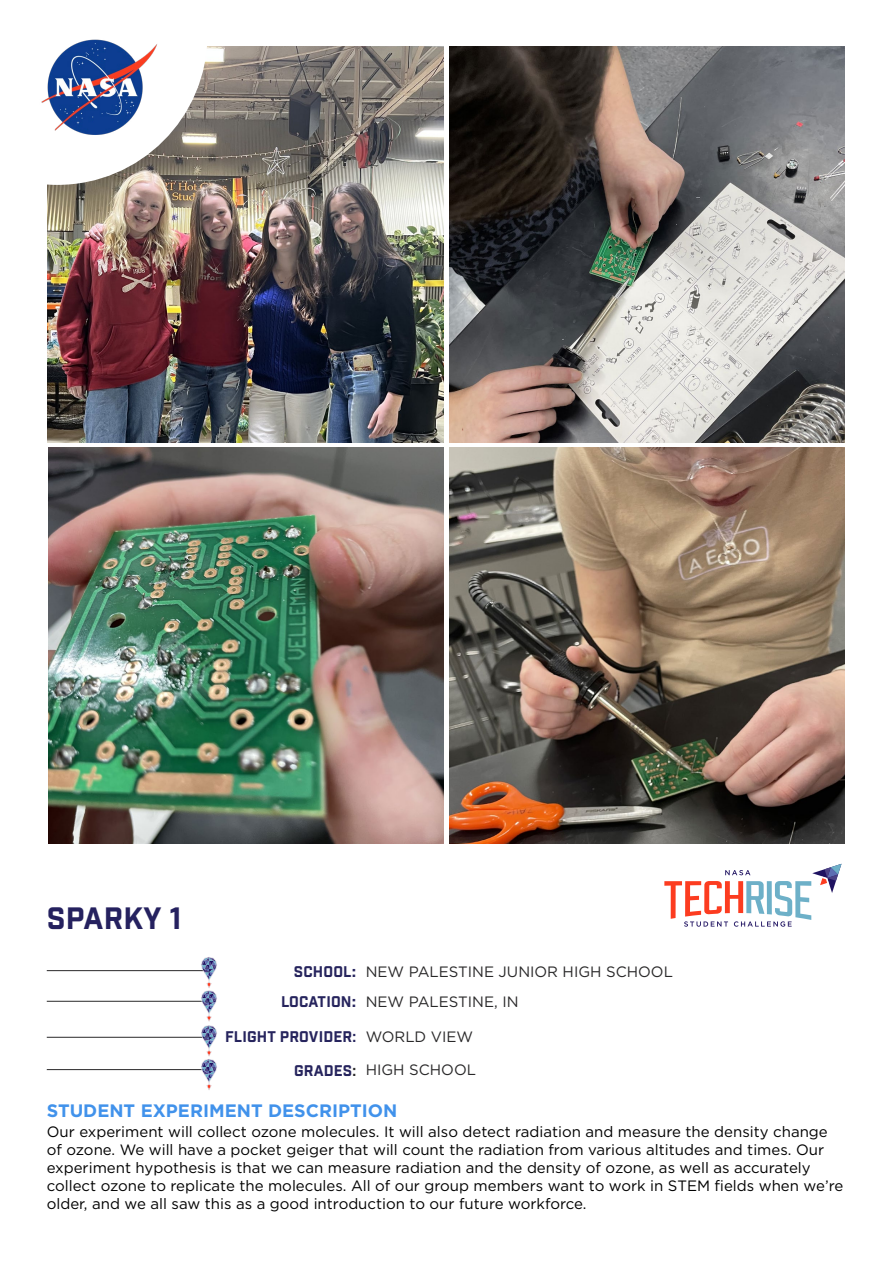
<style>
.page{position:relative;width:893px;height:1263px;background:#fff}
.page>*{position:absolute;margin:0;border:0;box-sizing:border-box;transform-origin:0 0}
.t1{font:30px "Industry Inc Base";letter-spacing:.01em;color:#25215f}
.t2{font:700 18px "Gotham";color:#4192eb}
.t3{font:15px/18px "Gotham";color:#000}
.t4{font:15px/30.6px "Gotham";color:#292829}
.t5{font:15px/30.6px "Industry Inc Base";letter-spacing:.01em;color:#26245d;text-align:right}
.s1{font-family:"Gotham";font-weight:700}
.s2{color:#292829}
</style>
<div class="page">
<img style="left:449px;top:448px;width:396px;height:395px">
<img style="left:48px;top:47px;width:395px;height:395px">
<img style="left:48px;top:448px;width:396px;height:395px">
<img style="left:449px;top:47px;width:396px;height:395px">
<svg style="left:47px;top:47px;width:160px;height:138px"></svg>
<img style="left:41px;top:39px;width:125px;height:104px">
<svg style="left:664px;top:864px;width:177px;height:63px"></svg>
<hr style="left:47px;top:1069px;width:160px;height:1px;background:#292829">
<hr style="left:47px;top:1037px;width:160px;height:1px;background:#292829">
<hr style="left:47px;top:970px;width:160px;height:1px;background:#292829">
<hr style="left:47px;top:1001px;width:160px;height:1px;background:#292829">
<svg style="left:201px;top:957px;width:16px;height:133px"></svg>
<h1 class="t1" style="left:47px;top:900px;width:137px">Sparky 1</h1>
<p class="t5" style="left:281px;top:957px;width:77px">SCHOOL<span class="s1">:<br></span>LOCATION<span class="s1">:</span></p>
<p class="t5" style="left:225px;top:1022px;width:132px">FLIGHT PROVIDER:</p>
<p class="t5" style="left:294px;top:1056px;width:64px">GRADES<span class="s2">:</span></p>
<p class="t4" style="left:366px;top:956px;width:309px">NEW PALESTINE JUNIOR HIGH SCHOOL<br>NEW PALESTINE, IN</p>
<p class="t4" style="left:366px;top:1021px;width:109px">WORLD VIEW</p>
<p class="t4" style="left:366px;top:1054px;width:112px">HIGH SCHOOL</p>
<p class="t2" style="left:47px;top:1099px;width:352px">STUDENT EXPERIMENT DESCRIPTION</p>
<p class="t3" style="left:47px;top:1122px;width:798px">Our experiment will collect ozone molecules. It will also detect radiation and measure the density change of ozone. We will have a pocket geiger that will count the radiation from various altitudes and times. Our experiment hypothesis is that we can measure radiation and the density of ozone, as well as accurately collect ozone to replicate the molecules. All of our group members want to work in STEM fields when we’re older, and we all saw this as a good introduction to our future workforce.</p>
</div>
